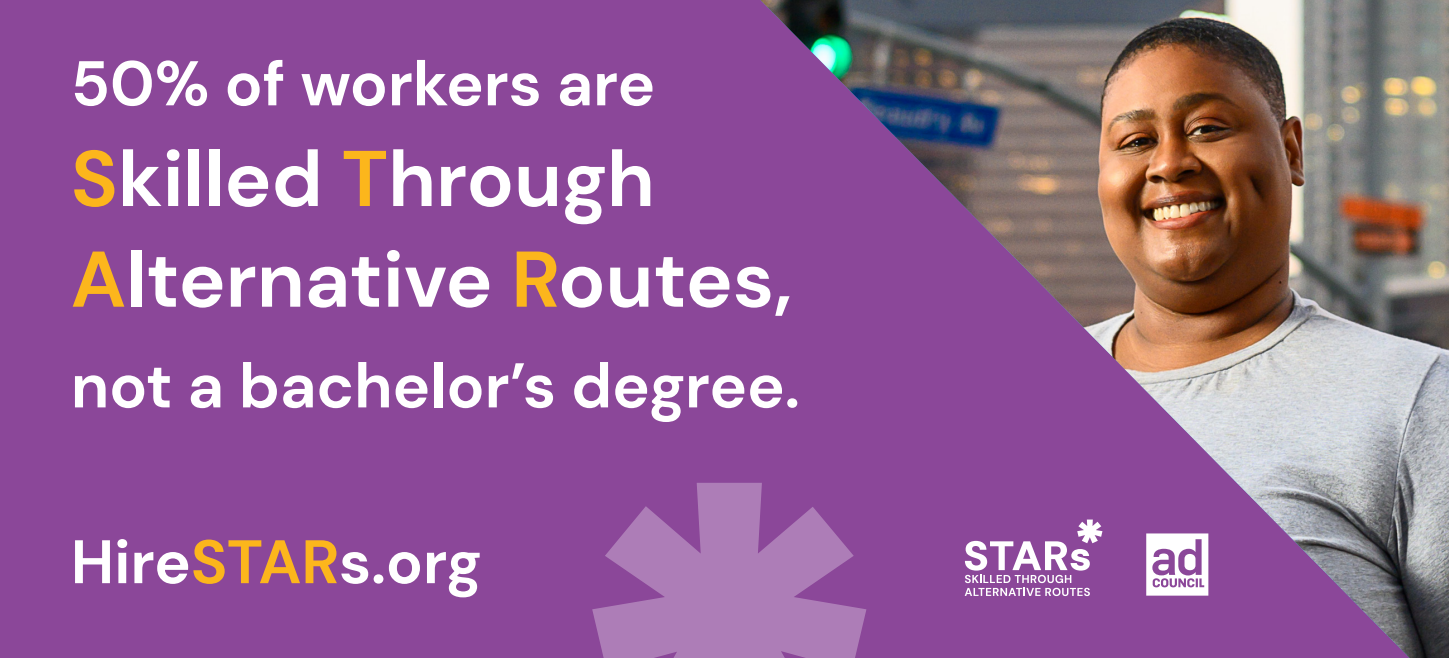
<style>
.page{position:relative;width:1449px;height:658px;background:#8b4799}
.page>*{position:absolute;margin:0;border:0;box-sizing:border-box;transform-origin:0 0}
.t1{font:700 78.75px/100.6px "DM Sans";color:#fff}
.t2{font:700 63px "DM Sans";color:#fff}
.t3{font:700 61.25px "DM Sans";letter-spacing:-.005em;color:#fff}
.s1{color:#fcb61c}
</style>
<div class="page">
<img style="left:760px;top:0;width:689px;height:658px">
<svg style="left:965px;top:519px;width:137px;height:77px"></svg>
<svg style="left:1146px;top:533px;width:62px;height:62px"></svg>
<svg style="left:592px;top:482px;width:274px;height:176px;fill:#ad7db7"></svg>
<p class="t2" style="left:71px;top:44px;width:586px">50% of workers are</p>
<p class="t1" style="left:71px;top:128px;width:723px"><span class="s1">S</span>killed <span class="s1">T</span>hrough<br><span class="s1">A</span>lternative <span class="s1">R</span>outes,</p>
<p class="t2" style="left:71px;top:346px;width:730px">not a bachelor’s degree.</p>
<p class="t3" style="left:71px;top:523px;width:412px">Hire<span class="s1">STAR</span>s.org</p>
</div>
